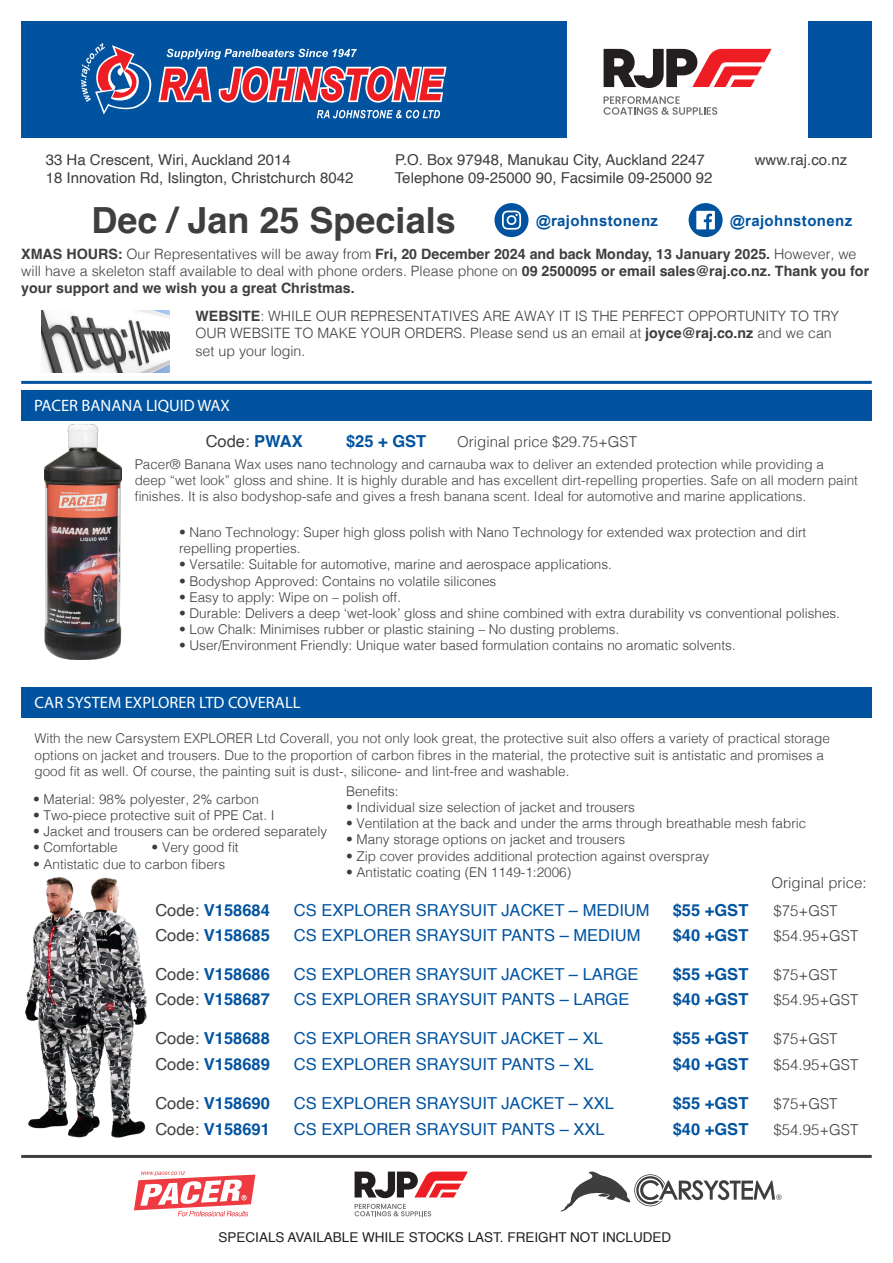
<style>
.page{position:relative;width:893px;height:1263px;background:#fff}
.page>*{position:absolute;margin:0;border:0;box-sizing:border-box;transform-origin:0 0}
.t1{font:700 36px "Helvetica";color:#3e3e3f}
.t2{font:16.5px "Helvetica";color:#0153a0}
.t3{font:700 16.5px "Helvetica";color:#0153a0}
.t4{font:16.5px "Myriad Pro";color:#fff}
.t5{font:16.5px "Helvetica";color:#3e3e3f}
.t6{font:15px "Helvetica";color:#3e3e3f}
.t7{font:300 15px "Helvetica";color:#3e3e3f}
.t8{font:700 15px "Arial";letter-spacing:.025em;color:#0153a0}
.t9{font:700 14.25px/17.1px "Helvetica";color:#3e3e3f}
.t10{font:300 14.25px/17.1px "Helvetica";color:#3e3e3f}
.t11{font:300 13.5px/16.2px "Helvetica";color:#3e3e3f}
.t12{font:300 13.5px/16.2px "Helvetica";color:#424243}
.t13{font:13.5px "Helvetica";color:#231f20}
.s1{font-weight:300}
.s2{font-weight:700}
.s3{font-weight:700;color:#0153a0}
.s4{font-weight:400;color:#3e3e3f}
</style>
<div class="page">
<hr style="left:21px;top:381px;width:851px;height:3px;background:#0153a0">
<img style="left:41px;top:311px;width:129px;height:62px">
<hr style="left:21px;top:1155px;width:851px;height:3px;background:#3e3e3f">
<svg style="left:561px;top:1171px;width:221px;height:40px"></svg>
<svg style="left:134px;top:1171px;width:121px;height:45px"></svg>
<svg style="left:355px;top:1171px;width:113px;height:27px"></svg>
<svg style="left:355px;top:1204px;width:76px;height:12px"></svg>
<div style="left:21px;top:21px;width:545px;height:117px;background:#0153a0"></div>
<div style="left:809px;top:21px;width:63px;height:117px;background:#0153a0"></div>
<svg style="left:158px;top:67px;width:54px;height:35px"></svg>
<svg style="left:219px;top:66px;width:227px;height:37px"></svg>
<svg style="left:317px;top:110px;width:123px;height:8px"></svg>
<svg style="left:167px;top:49px;width:190px;height:10px"></svg>
<svg style="left:81px;top:43px;width:71px;height:72px"></svg>
<svg style="left:604px;top:49px;width:168px;height:39px"></svg>
<svg style="left:603px;top:96px;width:114px;height:19px"></svg>
<svg style="left:494px;top:203px;width:34px;height:34px"></svg>
<svg style="left:689px;top:203px;width:34px;height:34px"></svg>
<img style="left:44px;top:424px;width:77px;height:235px">
<div style="left:21px;top:390px;width:851px;height:30px;background:#0153a0"></div>
<div style="left:21px;top:687px;width:851px;height:30px;background:#0153a0"></div>
<img style="left:25px;top:877px;width:122px;height:261px">
<p class="t6" style="left:46px;top:148px;width:247px">33 Ha Crescent, Wiri, Auckland 2014</p>
<p class="t6" style="left:395px;top:148px;width:311px">P.O. Box 97948, Manukau City, Auckland 2247</p>
<p class="t6" style="left:755px;top:148px;width:94px">www.raj.co.nz</p>
<p class="t6" style="left:46px;top:166px;width:309px">18 Innovation Rd, Islington, Christchurch 8042</p>
<p class="t6" style="left:395px;top:166px;width:319px">Telephone 09-25000 90, Facsimile 09-25000 92</p>
<p class="t8" style="left:536px;top:210px;width:124px">@rajohnstonenz</p>
<p class="t8" style="left:730px;top:210px;width:124px">@rajohnstonenz</p>
<p class="t1" style="left:91px;top:198px;width:366px">Dec / Jan 25 Specials</p>
<p class="t9" style="left:21px;top:247px;width:849px">XMAS HOURS: <span class="s1">Our Representatives will be away from</span> Fri, 20 December 2024 and back Monday, 13 January 2025. <span class="s1">However, we will have a skeleton staff available to deal with phone orders. Please phone on</span> 09 2500095 or email sales@raj.co.nz. Thank you for your support and we wish you a great Christmas.</p>
<p class="t10" style="left:195px;top:307px;width:645px"><span class="s2">WEBSITE</span>: WHILE OUR REPRESENTATIVES ARE AWAY IT IS THE PERFECT OPPORTUNITY TO TRY<br>OUR WEBSITE TO MAKE YOUR ORDERS. Please send us an email at <span class="s2">joyce@raj.co.nz</span> and we can set up your login.</p>
<p class="t4" style="left:34px;top:395px;width:197px">PACER BANANA LIQUID WAX</p>
<p class="t5" style="left:206px;top:428px;width:99px">Code: <span class="s3">PWAX</span></p>
<p class="t3" style="left:346px;top:431px;width:82px">$25 + GST</p>
<p class="t7" style="left:457px;top:429px;width:181px">Original price $29.75+GST</p>
<p class="t12" style="left:135px;top:455px;width:725px">Pacer® Banana Wax uses nano technology and carnauba wax to deliver an extended protection while providing a deep “wet look” gloss and shine. It is highly durable and has excellent dirt-repelling properties. Safe on all modern paint finishes. It is also bodyshop-safe and gives a fresh banana scent. Ideal for automotive and marine applications.</p>
<p class="t11" style="left:179px;top:523px;width:629px">• Nano Technology: Super high gloss polish with Nano Technology for extended wax protection and dirt repelling properties.</p>
<p class="t11" style="left:179px;top:555px;width:434px">• Versatile: Suitable for automotive, marine and aerospace applications.</p>
<p class="t11" style="left:179px;top:572px;width:319px">• Bodyshop Approved: Contains no volatile silicones</p>
<p class="t11" style="left:179px;top:588px;width:224px">• Easy to apply: Wipe on – polish off.</p>
<p class="t11" style="left:179px;top:604px;width:662px">• Durable: Delivers a deep ‘wet-look’ gloss and shine combined with extra durability vs conventional polishes.</p>
<p class="t11" style="left:179px;top:620px;width:442px">• Low Chalk: Minimises rubber or plastic staining – No dusting problems.</p>
<p class="t11" style="left:179px;top:636px;width:558px">• User/Environment Friendly: Unique water based formulation contains no aromatic solvents.</p>
<p class="t4" style="left:35px;top:692px;width:267px">CAR SYSTEM EXPLORER LTD COVERALL</p>
<p class="t12" style="left:34px;top:729px;width:797px">With the new Carsystem EXPLORER Ltd Coverall, you not only look great, the protective suit also offers a variety of practical storage options on jacket and trousers. Due to the proportion of carbon fibres in the material, the protective suit is antistatic and promises a good fit as well. Of course, the painting suit is dust-, silicone- and lint-free and washable.</p>
<p class="t11" style="left:33px;top:790px;width:227px">• Material: 98% polyester, 2% carbon</p>
<p class="t11" style="left:33px;top:806px;width:243px">• Two-piece protective suit of PPE Cat. I</p>
<p class="t11" style="left:33px;top:822px;width:296px">• Jacket and trousers can be ordered separately</p>
<p class="t11" style="left:33px;top:839px;width:86px">• Comfortable</p>
<p class="t11" style="left:152px;top:839px;width:89px">• Very good fit</p>
<p class="t11" style="left:33px;top:855px;width:194px">• Antistatic due to carbon fibers</p>
<p class="t11" style="left:346px;top:782px;width:54px">Benefits:</p>
<p class="t11" style="left:346px;top:798px;width:290px">• Individual size selection of jacket and trousers</p>
<p class="t11" style="left:346px;top:814px;width:462px">• Ventilation at the back and under the arms through breathable mesh fabric</p>
<p class="t11" style="left:346px;top:830px;width:281px">• Many storage options on jacket and trousers</p>
<p class="t11" style="left:346px;top:847px;width:365px">• Zip cover provides additional protection against overspray</p>
<p class="t11" style="left:346px;top:863px;width:227px">• Antistatic coating (EN 1149-1:2006)</p>
<p class="t7" style="left:772px;top:869px;width:97px">Original price:</p>
<p class="t7" style="left:773px;top:897px;width:66px">$75+GST</p>
<p class="t3" style="left:673px;top:900px;width:77px">$55 +GST</p>
<p class="t3" style="left:155px;top:900px;width:116px"><span class="s4">Code:</span> V158684</p>
<p class="t2" style="left:294px;top:897px;width:357px">CS EXPLORER SRAYSUIT JACKET – MEDIUM</p>
<p class="t3" style="left:155px;top:925px;width:116px"><span class="s4">Code:</span> V158685</p>
<p class="t2" style="left:294px;top:922px;width:348px">CS EXPLORER SRAYSUIT PANTS – MEDIUM</p>
<p class="t3" style="left:673px;top:925px;width:77px">$40 +GST</p>
<p class="t7" style="left:773px;top:923px;width:86px">$54.95+GST</p>
<p class="t3" style="left:155px;top:964px;width:116px"><span class="s4">Code:</span> V158686</p>
<p class="t2" style="left:294px;top:961px;width:346px">CS EXPLORER SRAYSUIT JACKET – LARGE</p>
<p class="t3" style="left:673px;top:964px;width:77px">$55 +GST</p>
<p class="t7" style="left:773px;top:961px;width:66px">$75+GST</p>
<p class="t3" style="left:155px;top:989px;width:116px"><span class="s4">Code:</span> V158687</p>
<p class="t2" style="left:294px;top:986px;width:337px">CS EXPLORER SRAYSUIT PANTS – LARGE</p>
<p class="t3" style="left:673px;top:989px;width:77px">$40 +GST</p>
<p class="t7" style="left:773px;top:987px;width:86px">$54.95+GST</p>
<p class="t3" style="left:155px;top:1028px;width:116px"><span class="s4">Code:</span> V158688</p>
<p class="t2" style="left:294px;top:1026px;width:311px">CS EXPLORER SRAYSUIT JACKET – XL</p>
<p class="t3" style="left:673px;top:1028px;width:77px">$55 +GST</p>
<p class="t7" style="left:773px;top:1026px;width:66px">$75+GST</p>
<p class="t3" style="left:155px;top:1054px;width:116px"><span class="s4">Code:</span> V158689</p>
<p class="t2" style="left:294px;top:1051px;width:301px">CS EXPLORER SRAYSUIT PANTS – XL</p>
<p class="t3" style="left:673px;top:1054px;width:77px">$40 +GST</p>
<p class="t7" style="left:773px;top:1052px;width:86px">$54.95+GST</p>
<p class="t3" style="left:155px;top:1093px;width:116px"><span class="s4">Code:</span> V158690</p>
<p class="t2" style="left:294px;top:1091px;width:322px">CS EXPLORER SRAYSUIT JACKET – XXL</p>
<p class="t3" style="left:673px;top:1093px;width:77px">$55 +GST</p>
<p class="t7" style="left:773px;top:1091px;width:66px">$75+GST</p>
<p class="t3" style="left:155px;top:1119px;width:116px"><span class="s4">Code:</span> V158691</p>
<p class="t2" style="left:294px;top:1116px;width:312px">CS EXPLORER SRAYSUIT PANTS – XXL</p>
<p class="t3" style="left:673px;top:1119px;width:77px">$40 +GST</p>
<p class="t7" style="left:773px;top:1116px;width:86px">$54.95+GST</p>
<p class="t13" style="left:219px;top:1226px;width:454px">SPECIALS AVAILABLE WHILE STOCKS LAST. FREIGHT NOT INCLUDED</p>
</div>
